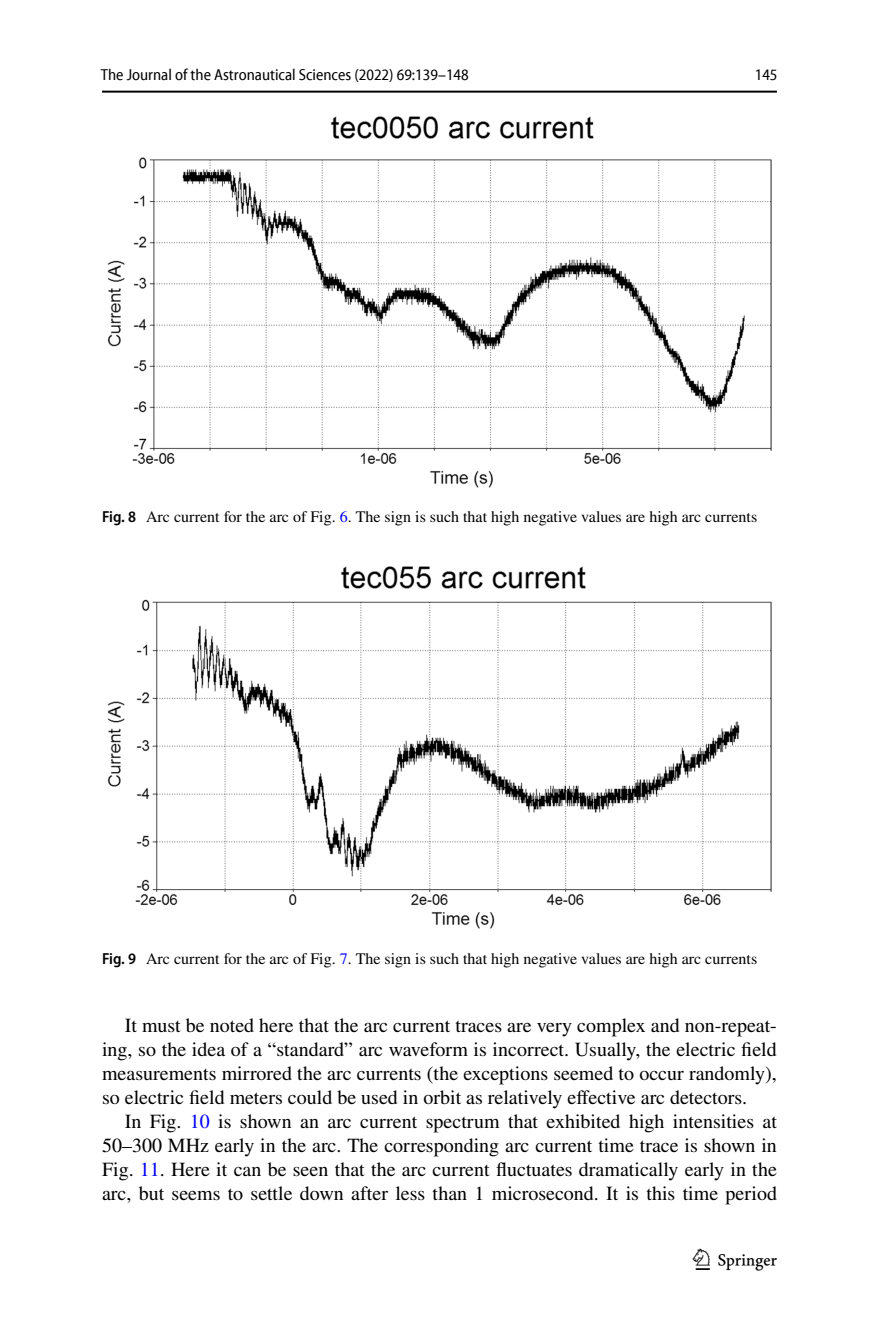
<style>
.page{position:relative;width:879px;height:1333px;background:#fff}
.page>*{position:absolute;margin:0;border:0;box-sizing:border-box;transform-origin:0 0}
.t1{font:30px "Springnew Regular 3";color:#000}
.t2{font:20px/24px "STIX";color:#000;text-align:justify}
.t3{font:16px "STIX";color:#000}
.t4{font:16px "Myriad Pro Unic Semi Condensed 2";color:#000}
.s1{font-family:"Myriad Pro";font-weight:600;font-stretch:semi-condensed}
.s2{color:#00f}
</style>
<div class="page">
<hr style="left:102px;top:91px;width:675px;height:2px;background:#000">
<img style="left:108px;top:116px;width:663px;height:372px">
<img style="left:108px;top:567px;width:663px;height:361px">
<p class="t4" style="left:101px;top:69px;width:369px">The Journal of the Astronautical Sciences (2022) 69:139–148</p>
<p class="t4" style="left:755px;top:69px;width:24px">145</p>
<p class="t3" style="left:102px;top:506px;width:656px"><span class="s1">Fig. 8</span> Arc current for the arc of Fig. <span class="s2">6</span>. The sign is such that high negative values are high arc currents</p>
<p class="t3" style="left:102px;top:947px;width:656px"><span class="s1">Fig. 9</span> Arc current for the arc of Fig. <span class="s2">7</span>. The sign is such that high negative values are high arc currents</p>
<p class="t2" style="left:102px;top:1014px;width:676px;text-indent:23px">It must be noted here that the arc current traces are very complex and non-repeat&shy;ing, so the idea of a “standard” arc waveform is incorrect. Usually, the electric field measurements mirrored the arc currents (the exceptions seemed to occur randomly), so electric field meters could be used in orbit as relatively effective arc detectors.</p>
<p class="t2" style="left:102px;top:1110px;width:676px;text-indent:23px">In Fig. <span class="s2">10</span> is shown an arc current spectrum that exhibited high intensities at 50–300 MHz early in the arc. The corresponding arc current time trace is shown in Fig. <span class="s2">11</span>. Here it can be seen that the arc current fluctuates dramatically early in the arc, but seems to settle down after less than 1 microsecond. It is this time period</p>
<h1 class="t1" style="left:696px;top:1248px;width:83px">1 3</h1>
</div>
